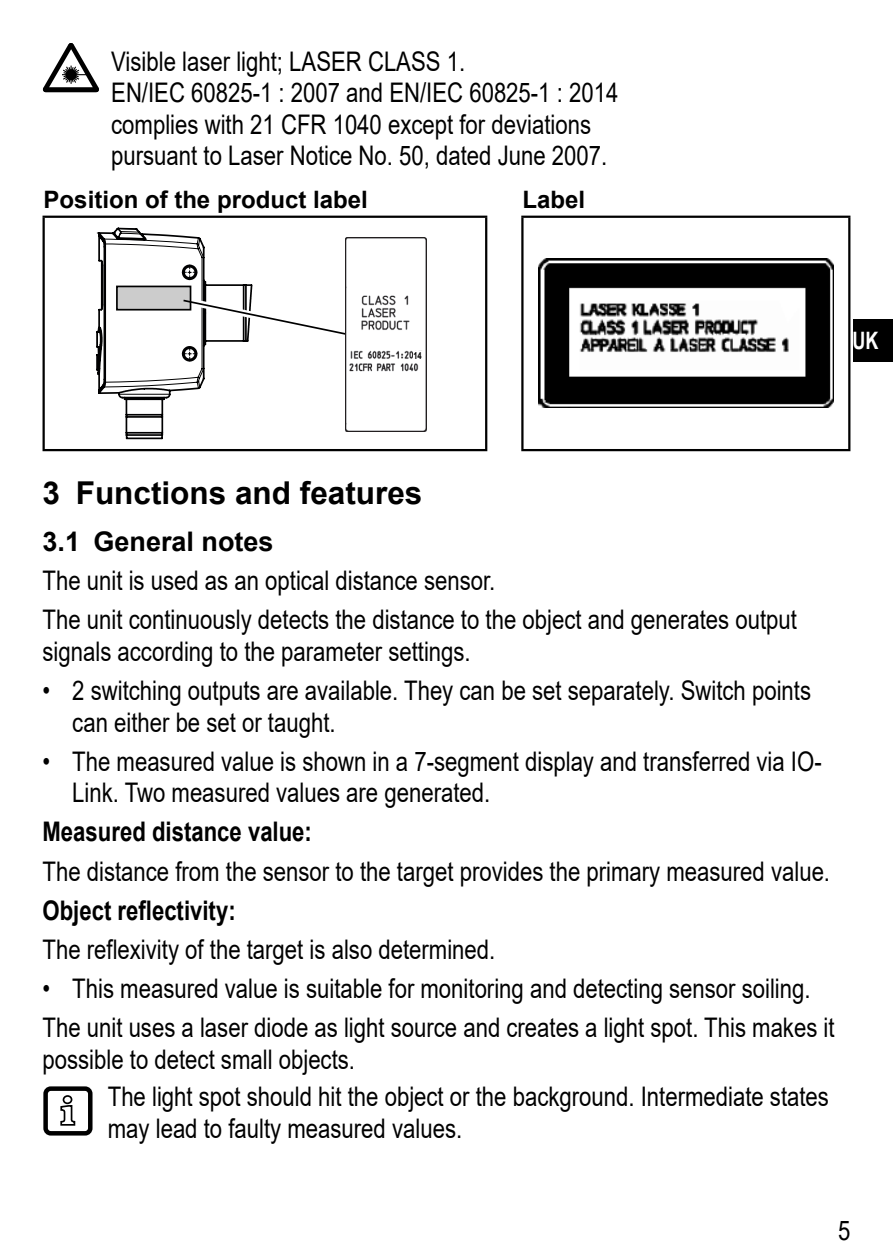
<style>
.page{position:relative;width:893px;height:1259px;background:#fff}
.page>*{position:absolute;margin:0;border:0;box-sizing:border-box;transform-origin:0 0}
.t1{font:700 31.5px "Arial";color:#000}
.t2{font:27px/31.5px "Arial";color:#000;scale:.82 1}
.t3{font:700 27px "Arial";color:#000;scale:.82 1}
.t4{font:700 27px "Arial";color:#000}
.t5{font:700 24px "Arial";color:#000}
.t6{font:700 24px "Arial";color:#fff;scale:.75 1}
.t7{font:700 9.75px "Arial";color:#000;scale:.79 1}
</style>
<div class="page">
<div style="left:853px;top:319px;width:40px;height:42px;background:#000"></div>
<svg style="left:43px;top:43px;width:56px;height:50px"></svg>
<div style="left:66px;top:69px;width:11px;height:11px;background:#000;border-radius:50%"></div>
<hr style="left:43px;top:216px;width:444px;height:2px;background:#000">
<hr style="left:43px;top:218px;width:2px;height:231px;background:#000">
<hr style="left:485px;top:218px;width:2px;height:231px;background:#000">
<hr style="left:43px;top:449px;width:444px;height:2px;background:#000">
<hr style="left:521px;top:216px;width:329px;height:2px;background:#000">
<hr style="left:521px;top:218px;width:2px;height:231px;background:#000">
<hr style="left:848px;top:218px;width:2px;height:231px;background:#000">
<hr style="left:521px;top:449px;width:329px;height:2px;background:#000">
<svg style="left:96px;top:227px;width:255px;height:213px"></svg>
<img style="left:345px;top:238px;width:82px;height:194px">
<div style="left:413px;top:351px;width:10px;height:8px;background:#fff"></div>
<div style="left:359px;top:257px;width:50px;height:14px;background:#fff"></div>
<img style="left:538px;top:259px;width:296px;height:149px">
<div style="left:43px;top:1086px;width:50px;height:49px;border:4px solid #000;border-radius:5px"></div>
<svg style="left:60px;top:1095px;width:16px;height:31px"></svg>
<p class="t2" style="left:111px;top:45px;width:620px">Visible laser light; LASER CLASS 1.<br>EN/IEC 60825-1 : 2007 and EN/IEC 60825-1 : 2014 complies with 21 CFR 1040 except for deviations pursuant to Laser Notice No. 50, dated June 2007.</p>
<p class="t5" style="left:44px;top:183px;width:326px">Position of the product label</p>
<p class="t5" style="left:522px;top:183px;width:64px">Label</p>
<p class="t7" style="left:413px;top:349px;width:12px">14</p>
<p class="t6" style="left:853px;top:324px;width:36px">UK</p>
<p class="t1" style="left:43px;top:471px;width:381px">3 Functions and features</p>
<p class="t4" style="left:43px;top:522px;width:233px">3.1 General notes</p>
<p class="t2" style="left:43px;top:561px;width:922px;line-height:39.2px">The unit is used as an optical distance sensor.<br>The unit continuously detects the distance to the object and generates output</p>
<p class="t2" style="left:43px;top:635px;width:519px">signals according to the parameter settings.</p>
<p class="t2" style="left:72px;top:674px;width:902px;text-indent:-30px">• 2 switching outputs are available. They can be set separately. Switch points can either be set or taught.</p>
<p class="t2" style="left:72px;top:745px;width:915px;text-indent:-30px">• The measured value is shown in a 7-segment display and transferred via IO-<br>Link. Two measured values are generated.</p>
<p class="t3" style="left:43px;top:813px;width:330px">Measured distance value:</p>
<p class="t2" style="left:43px;top:855px;width:957px">The distance from the sensor to the target provides the primary measured value.</p>
<p class="t3" style="left:43px;top:891px;width:237px">Object reflectivity:</p>
<p class="t2" style="left:43px;top:933px;width:549px">The reflexivity of the target is also determined.</p>
<p class="t2" style="left:43px;top:969px;width:967px;line-height:39.2px">• This measured value is suitable for monitoring and detecting sensor soiling.<br>The unit uses a laser diode as light source and creates a light spot. This makes it</p>
<p class="t2" style="left:108px;top:1040px;width:881px;line-height:37.5px;text-indent:-65px">possible to detect small objects.<br>The light spot should hit the object or the background. Intermediate states</p>
<p class="t2" style="left:108px;top:1112px;width:429px">may lead to faulty measured values.</p>
<p class="t2" style="left:838px;top:1215px;width:17px">5</p>
</div>
